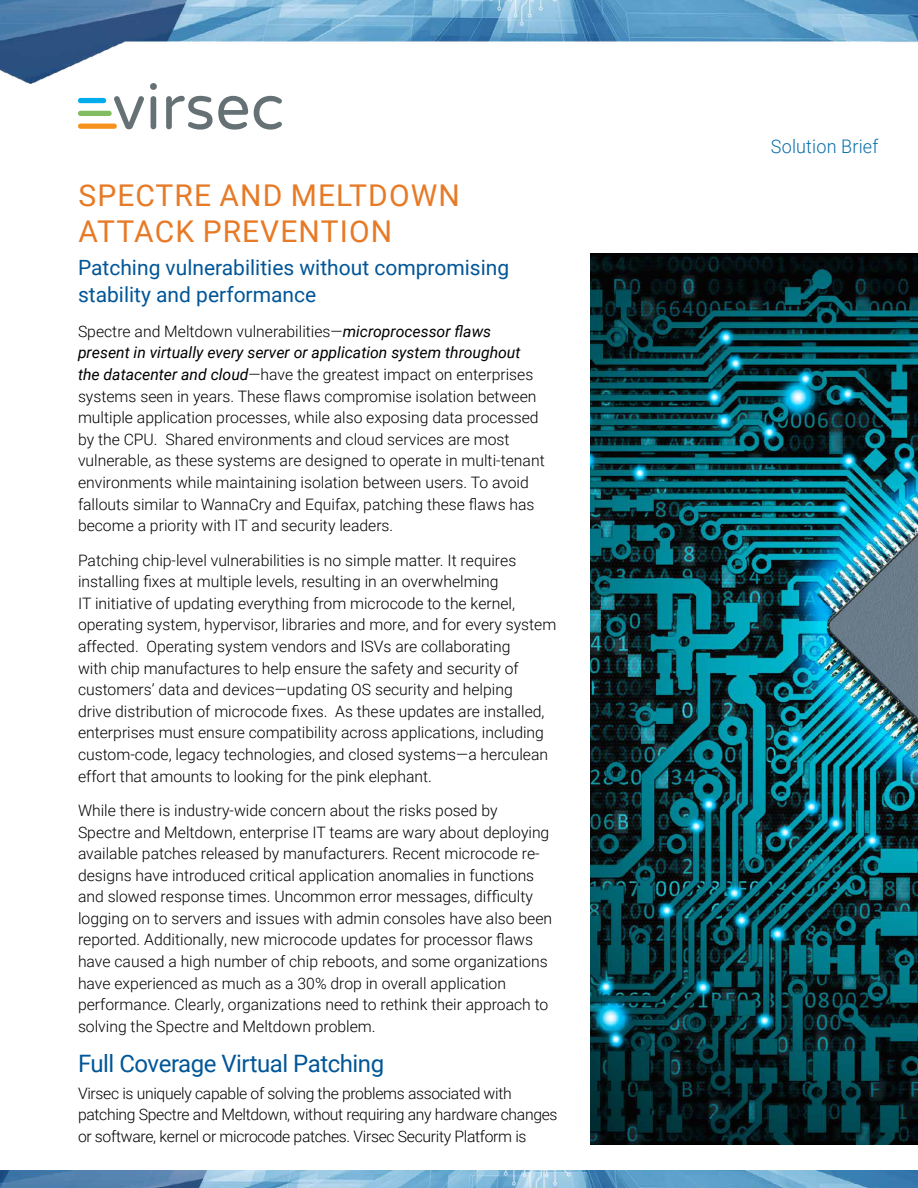
<style>
.page{position:relative;width:918px;height:1188px;background:#fff}
.page>*{position:absolute;margin:0;border:0;box-sizing:border-box;transform-origin:0 0}
.t1{font:30px/36px "Roboto";letter-spacing:.035em;color:#e77a26}
.t2{font:24px "Roboto";letter-spacing:-.02em;color:#015698}
.t3{font:21px/27px "Roboto";color:#015698}
.t4{font:300 18.75px "Roboto";letter-spacing:.01em;color:#0a6eab;scale:.96 1}
.t5{font:300 15.75px/21.6px "Roboto";color:#000}
.t6{font:300 15.75px/21.6px "Roboto";letter-spacing:-.02em;color:#000}
.s1{font-weight:400;font-style:italic}
</style>
<div class="page">
<img style="left:0;top:0;width:918px;height:83px">
<img style="left:0;top:1171px;width:918px;height:17px">
<svg style="left:114px;top:96px;width:30px;height:33px"></svg>
<svg style="left:150px;top:83px;width:7px;height:46px"></svg>
<svg style="left:166px;top:96px;width:82px;height:34px"></svg>
<svg style="left:254px;top:96px;width:28px;height:34px"></svg>
<div style="left:78px;top:98px;width:28px;height:5px;background:#00aceb;border-radius:3px"></div>
<div style="left:78px;top:111px;width:34px;height:5px;background:#80bd63;border-radius:3px"></div>
<div style="left:78px;top:124px;width:39px;height:5px;background:#f7921e;border-radius:3px"></div>
<img style="left:591px;top:253px;width:327px;height:891px">
<h1 class="t1" style="left:79px;top:177px;width:383px">SPECTRE AND MELTDOWN<br>ATTACK PREVENTION</h1>
<h3 class="t3" style="left:78px;top:254px;width:433px">Patching vulnerabilities without compromising stability and performance</h3>
<p class="t5" style="left:78px;top:320px;width:468px">Spectre and Meltdown vulnerabilities—<span class="s1">microprocessor flaws present in virtually every server or application system throughout the datacenter and cloud</span>—have the greatest impact on enterprises systems seen in years. These flaws compromise isolation between multiple application processes, while also exposing data processed by the CPU. Shared environments and cloud services are most vulnerable, as these systems are designed to operate in multi-tenant environments while maintaining isolation between users. To avoid fallouts similar to WannaCry and Equifax, patching these flaws has become a priority with IT and security leaders.</p>
<p class="t5" style="left:78px;top:549px;width:480px">Patching chip-level vulnerabilities is no simple matter. It requires installing fixes at multiple levels, resulting in an overwhelming<br>IT initiative of updating everything from microcode to the kernel, operating system, hypervisor, libraries and more, and for every system affected. Operating system vendors and ISVs are collaborating<br>with chip manufactures to help ensure the safety and security of customers’ data and devices—updating OS security and helping<br>drive distribution of microcode fixes. As these updates are installed, enterprises must ensure compatibility across applications, including custom-code, legacy technologies, and closed systems—a herculean effort that amounts to looking for the pink elephant.</p>
<p class="t5" style="left:78px;top:799px;width:476px">While there is industry-wide concern about the risks posed by Spectre and Meltdown, enterprise IT teams are wary about deploying available patches released by manufacturers. Recent microcode re&shy;designs have introduced critical application anomalies in functions and slowed response times. Uncommon error messages, difficulty logging on to servers and issues with admin consoles have also been reported. Additionally, new microcode updates for processor flaws have caused a high number of chip reboots, and some organizations have experienced as much as a 30% drop in overall application performance. Clearly, organizations need to rethink their approach to solving the Spectre and Meltdown problem.</p>
<h2 class="t2" style="left:78px;top:1046px;width:308px">Full Coverage Virtual Patching</h2>
<p class="t6" style="left:78px;top:1082px;width:481px">Virsec is uniquely capable of solving the problems associated with patching Spectre and Meltdown, without requiring any hardware changes or software, kernel or microcode patches. Virsec Security Platform is</p>
<p class="t4" style="left:771px;top:133px;width:113px">Solution Brief</p>
</div>
